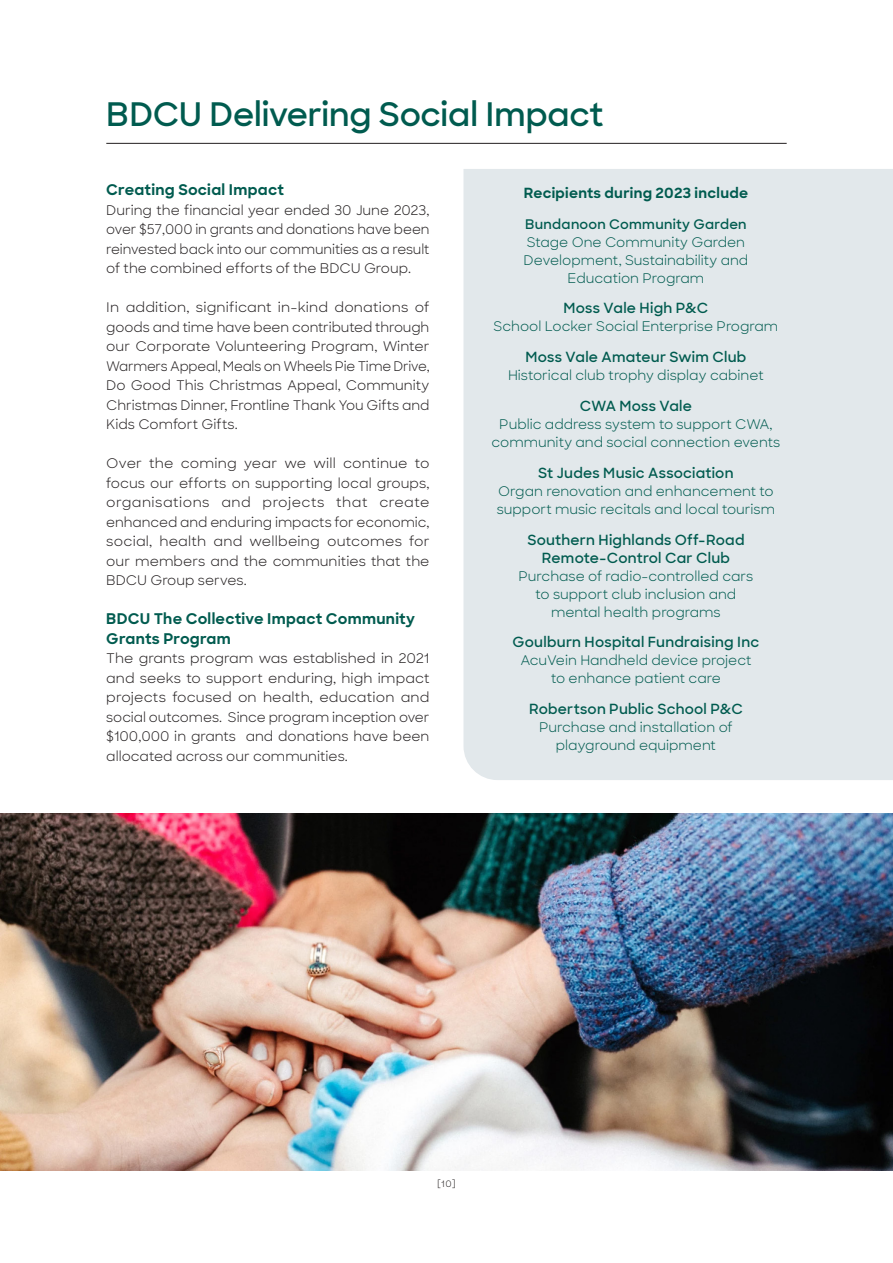
<style>
.page{position:relative;width:893px;height:1263px;background:#fff}
.page>*{position:absolute;margin:0;border:0;box-sizing:border-box;transform-origin:0 0}
.t1{font:600 33px "Sharp Sans";letter-spacing:-.005em;color:#005b4f}
.t2{font:700 15px/19.5px "Sharp Sans";letter-spacing:.015em;color:#005b4f}
.t3{font:600 14.25px/18px "Sharp Sans";letter-spacing:.015em;color:#005b4f;text-align:center}
.t4{font:700 14.25px "Sharp Sans";letter-spacing:.02em;color:#005b4f}
.t5{font:13.5px/19.5px "Sharp Sans";color:#231f20;text-align:justify}
.t6{font:13.5px/18px "Sharp Sans";color:#005b4f;text-align:center}
.t7{font:600 13.5px "Sharp Sans";letter-spacing:.02em;color:#005b4f}
.t8{font:9px "Sharp Sans";color:#231f20}
</style>
<div class="page">
<hr style="left:106px;top:143px;width:681px;height:1px;background:#231f20">
<img style="left:0;top:813px;width:893px;height:357px">
<div style="left:463px;top:169px;width:430px;height:611px;background:#e2e8eb"></div>
<h1 class="t1" style="left:106px;top:90px;width:499px">BDCU Delivering Social Impact</h1>
<p class="t2" style="left:106px;top:179px;width:179px">Creating Social Impact</p>
<p class="t5" style="left:106px;top:199px;width:325px">During the financial year ended 30 June 2023, over $57,000 in grants and donations have been reinvested back into our communities as a result of the combined efforts of the BDCU Group.</p>
<p class="t5" style="left:106px;top:297px;width:325px">In addition, significant in-kind donations of goods and time have been contributed through our Corporate Volunteering Program, Winter Warmers Appeal, Meals on Wheels Pie Time Drive, Do Good This Christmas Appeal, Community Christmas Dinner, Frontline Thank You Gifts and Kids Comfort Gifts.</p>
<p class="t5" style="left:106px;top:453px;width:325px">Over the coming year we will continue to focus our efforts on supporting local groups, organisations and projects that create enhanced and enduring impacts for economic, social, health and wellbeing outcomes for our members and the communities that the BDCU Group serves.</p>
<p class="t2" style="left:106px;top:608px;width:310px">BDCU The Collective Impact Community<br>Grants Program</p>
<p class="t5" style="left:106px;top:648px;width:325px">The grants program was established in 2021 and seeks to support enduring, high impact projects focused on health, education and social outcomes. Since program inception over $100,000 in grants and donations have been allocated across our communities.</p>
<p class="t4" style="left:524px;top:182px;width:226px">Recipients during 2023 include</p>
<p class="t7" style="left:525px;top:214px;width:223px">Bundanoon Community Garden</p>
<p class="t6" style="left:524px;top:232px;width:226px">Stage One Community Garden<br>Development, Sustainability and<br>Education Program</p>
<p class="t3" style="left:563px;top:299px;width:146px">Moss Vale High P&amp;C</p>
<p class="t6" style="left:494px;top:317px;width:286px">School Locker Social Enterprise Program</p>
<p class="t3" style="left:526px;top:347px;width:222px">Moss Vale Amateur Swim Club</p>
<p class="t6" style="left:508px;top:366px;width:257px">Historical club trophy display cabinet</p>
<p class="t3" style="left:580px;top:396px;width:114px">CWA Moss Vale</p>
<p class="t6" style="left:492px;top:414px;width:290px">Public address system to support CWA, community and social connection events</p>
<p class="t3" style="left:538px;top:463px;width:197px">St Judes Music Association</p>
<p class="t6" style="left:497px;top:481px;width:280px;text-align:left">Organ renovation and enhancement to support music recitals and local tourism</p>
<p class="t3" style="left:527px;top:530px;width:219px">Southern Highlands Off-Road<br>Remote-Control Car Club</p>
<p class="t6" style="left:519px;top:566px;width:236px">Purchase of radio-controlled cars to support club inclusion and mental health programs</p>
<p class="t3" style="left:513px;top:632px;width:248px">Goulburn Hospital Fundraising Inc</p>
<p class="t6" style="left:520px;top:651px;width:233px">AcuVein Handheld device project to enhance patient care</p>
<p class="t3" style="left:529px;top:699px;width:215px">Robertson Public School P&amp;C</p>
<p class="t6" style="left:539px;top:717px;width:195px">Purchase and installation of playground equipment</p>
<p class="t8" style="left:438px;top:1176px;width:19px">[10]</p>
</div>
